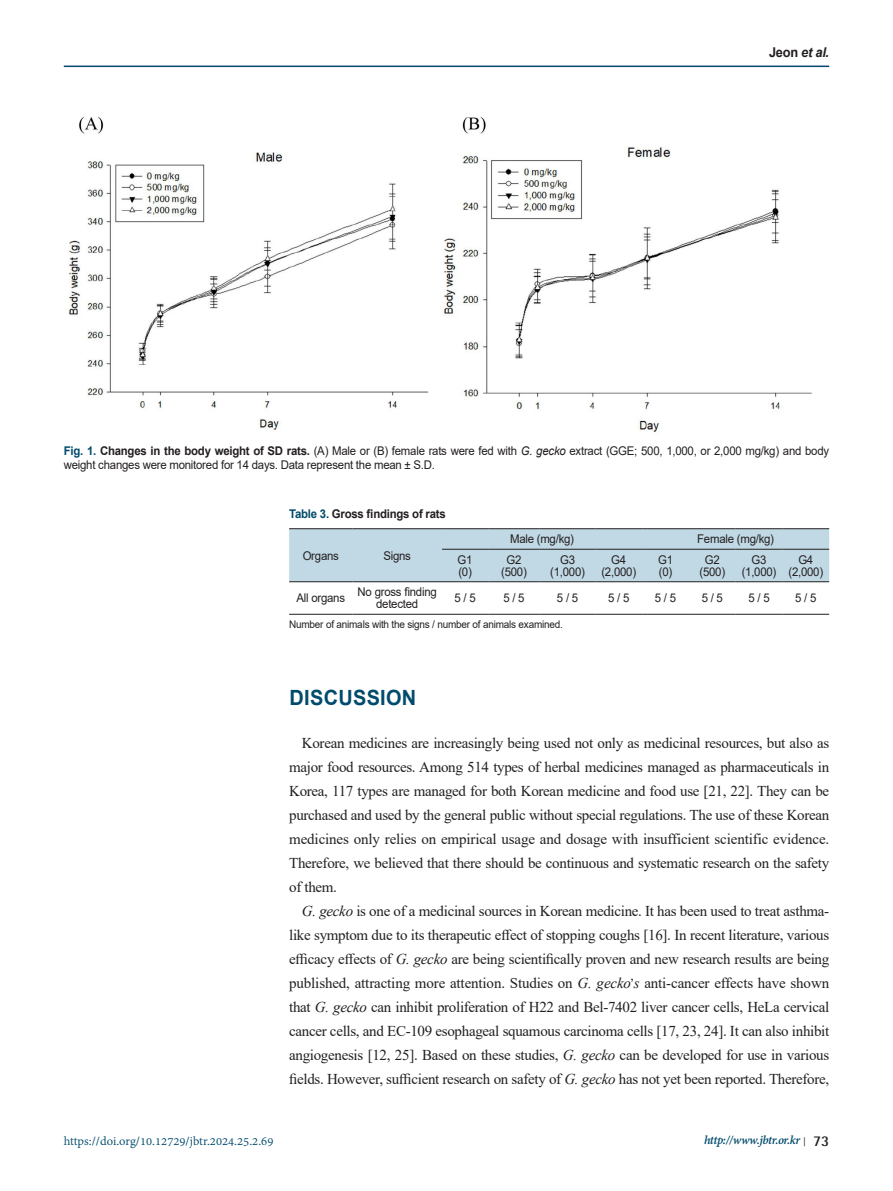
<style>
.page{position:relative;width:893px;height:1191px;background:#fff}
.page>*{position:absolute;margin:0;border:0;box-sizing:border-box;transform-origin:0 0}
.t1{font:700 21px "Arial";letter-spacing:.015em;color:#004b6c;scale:.95 1}
.t2{font:15px/24px "Times New Roman";letter-spacing:-.02em;color:#231f20;text-align:justify}
.t3{font:13.5px "Adobe Devanagari";color:#004b6c}
.t4{font:italic 700 13.5px "Adobe Devanagari";letter-spacing:-.03em;color:#004b6c}
.t5{font:italic 700 13.5px "Arial";color:#231f20;scale:.95 1}
.t6{font:12px/12px "Arial";letter-spacing:-.02em;color:#231f20;text-align:center;scale:.95 1}
.t7{font:700 12px "Arial";letter-spacing:-.02em;color:#231f20;scale:.95 1}
.t8{font:10.5px "Arial";letter-spacing:-.02em;color:#231f20;scale:.95 1}
.s1{font-style:normal}
.s2{font-weight:700;color:#004b6c}
.s3{font-weight:700}
.s4{font-style:italic}
.s5{color:#004b6c}
.s6{font-family:"Ko Pub World Batang";font-weight:300}
.s7{font-family:"Shonar Bangla";font-style:normal;font-size:12px;color:#231f20}
.s8{font-family:"Rotis Semi Sans Std";font-style:normal;font-size:15px;color:#231f20}
</style>
<div class="page">
<hr style="left:64px;top:66px;width:765px;height:1px;background:#004b6c">
<img style="left:69px;top:117px;width:743px;height:316px">
<div style="left:289px;top:529px;width:540px;height:52px;background:#c1d9e5"></div>
<hr style="left:289px;top:614px;width:63px;height:1px;background:#231f20">
<hr style="left:352px;top:614px;width:90px;height:1px;background:#231f20">
<hr style="left:442px;top:614px;width:46px;height:1px;background:#231f20">
<hr style="left:488px;top:614px;width:52px;height:1px;background:#231f20">
<hr style="left:540px;top:614px;width:55px;height:1px;background:#231f20">
<hr style="left:595px;top:614px;width:47px;height:1px;background:#231f20">
<hr style="left:642px;top:614px;width:47px;height:1px;background:#231f20">
<hr style="left:689px;top:614px;width:47px;height:1px;background:#231f20">
<hr style="left:736px;top:614px;width:46px;height:1px;background:#231f20">
<hr style="left:782px;top:614px;width:47px;height:1px;background:#231f20">
<hr style="left:289px;top:581px;width:63px;height:1px;background:#231f20">
<hr style="left:352px;top:581px;width:90px;height:1px;background:#231f20">
<hr style="left:442px;top:549px;width:46px;height:1px;background:#231f20">
<hr style="left:488px;top:549px;width:52px;height:1px;background:#231f20">
<hr style="left:540px;top:549px;width:55px;height:1px;background:#231f20">
<hr style="left:595px;top:549px;width:47px;height:1px;background:#231f20">
<hr style="left:642px;top:549px;width:47px;height:1px;background:#231f20">
<hr style="left:689px;top:549px;width:47px;height:1px;background:#231f20">
<hr style="left:736px;top:549px;width:46px;height:1px;background:#231f20">
<hr style="left:782px;top:549px;width:47px;height:1px;background:#231f20">
<hr style="left:442px;top:581px;width:46px;height:1px;background:#231f20">
<hr style="left:488px;top:581px;width:52px;height:1px;background:#231f20">
<hr style="left:540px;top:581px;width:55px;height:1px;background:#231f20">
<hr style="left:595px;top:581px;width:47px;height:1px;background:#231f20">
<hr style="left:642px;top:581px;width:47px;height:1px;background:#231f20">
<hr style="left:689px;top:581px;width:47px;height:1px;background:#231f20">
<hr style="left:736px;top:581px;width:46px;height:1px;background:#231f20">
<hr style="left:782px;top:581px;width:47px;height:1px;background:#231f20">
<hr style="left:289px;top:528px;width:63px;height:1px;background:#231f20">
<hr style="left:352px;top:528px;width:90px;height:1px;background:#231f20">
<hr style="left:442px;top:528px;width:46px;height:1px;background:#231f20">
<hr style="left:488px;top:528px;width:52px;height:1px;background:#231f20">
<hr style="left:540px;top:528px;width:55px;height:1px;background:#231f20">
<hr style="left:595px;top:528px;width:47px;height:1px;background:#231f20">
<hr style="left:642px;top:528px;width:47px;height:1px;background:#231f20">
<hr style="left:689px;top:528px;width:47px;height:1px;background:#231f20">
<hr style="left:736px;top:528px;width:46px;height:1px;background:#231f20">
<hr style="left:782px;top:528px;width:47px;height:1px;background:#231f20">
<p class="t5" style="left:769px;top:43px;width:65px"><span class="s1">Jeon</span> et al.</p>
<p class="t6" style="left:64px;top:443px;width:807px;line-height:14.4px;text-align:left"><span class="s2">Fig. 1.</span> <span class="s3">Changes in the body weight of SD rats.</span> (A) Male or (B) female rats were fed with <span class="s4">G. gecko</span> extract (GGE; 500, 1,000, or 2,000 mg/kg) and body weight changes were monitored for 14 days. Data represent the mean ± S.D.</p>
<p class="t7" style="left:289px;top:505px;width:166px"><span class="s5">Table 3.</span> Gross findings of rats</p>
<p class="t6" style="left:303px;top:549px;width:40px">Organs</p>
<p class="t6" style="left:383px;top:549px;width:31px">Signs</p>
<p class="t6" style="left:510px;top:533px;width:69px">Male (mg/kg)</p>
<p class="t6" style="left:697px;top:533px;width:82px">Female (mg/kg)</p>
<p class="t6" style="left:458px;top:553px;width:17px;text-align:left">G1 (0)</p>
<p class="t6" style="left:501px;top:553px;width:29px">G2 (500)</p>
<p class="t6" style="left:550px;top:553px;width:38px">G3 (1,000)</p>
<p class="t6" style="left:601px;top:553px;width:38px">G4 (2,000)</p>
<p class="t6" style="left:658px;top:553px;width:17px;text-align:left">G1 (0)</p>
<p class="t6" style="left:699px;top:553px;width:29px">G2 (500)</p>
<p class="t6" style="left:742px;top:553px;width:38px">G3 (1,000)</p>
<p class="t6" style="left:788px;top:553px;width:38px">G4 (2,000)</p>
<p class="t6" style="left:296px;top:592px;width:53px">All organs</p>
<p class="t6" style="left:358px;top:586px;width:85px">No gross finding detected</p>
<p class="t6" style="left:454px;top:592px;width:24px">5 / 5</p>
<p class="t6" style="left:503px;top:592px;width:24px">5 / 5</p>
<p class="t6" style="left:557px;top:592px;width:24px">5 / 5</p>
<p class="t6" style="left:608px;top:592px;width:24px">5 / 5</p>
<p class="t6" style="left:655px;top:592px;width:24px">5 / 5</p>
<p class="t6" style="left:702px;top:592px;width:24px">5 / 5</p>
<p class="t6" style="left:748px;top:592px;width:24px">5 / 5</p>
<p class="t6" style="left:795px;top:592px;width:24px">5 / 5</p>
<p class="t8" style="left:289px;top:617px;width:290px">Number of animals with the signs / number of animals examined.</p>
<h1 class="t1" style="left:289px;top:683px;width:135px">DISCUSSION</h1>
<p class="t2" style="left:289px;top:730px;width:542px;text-indent:13px">Korean medicines are increasingly being used not only as medicinal resources, but also as major food resources. Among 514 types of herbal medicines managed as pharmaceuticals in Korea, 117 types are managed for both Korean medicine and food use [21, 22]. They can be purchased and used by the general public without special regulations. The use of these Korean medicines only relies on empirical usage and dosage with insufficient scientific evidence.<br>Therefore, we believed that there should be continuous and systematic research on the safety of them.</p>
<p class="t2" style="left:289px;top:898px;width:542px;text-indent:13px"><span class="s4">G. gecko</span> is one of a medicinal sources in Korean medicine. It has been used to treat asthma&shy;like symptom due to its therapeutic effect of stopping coughs [16]. In recent literature, various efficacy effects of <span class="s4">G. gecko</span> are being scientifically proven and new research results are being published, attracting more attention. Studies on <span class="s4">G. gecko</span><span class="s6">׳</span><span class="s4">s</span> anti-cancer effects have shown that <span class="s4">G. gecko</span> can inhibit proliferation of H22 and Bel-7402 liver cancer cells, HeLa cervical cancer cells, and EC-109 esophageal squamous carcinoma cells [17, 23, 24]. It can also inhibit angiogenesis [12, 25]. Based on these studies, <span class="s4">G. gecko</span> can be developed for use in various fields. However, sufficient research on safety of <span class="s4">G. gecko</span> has not yet been reported. Therefore,</p>
<p class="t3" style="left:64px;top:1133px;width:211px">https://doi.org/10.12729/jbtr.2024.25.2.69</p>
<p class="t4" style="left:704px;top:1132px;width:127px">http://www.jbtr.or.kr <span class="s7">|</span> <span class="s8">73</span></p>
</div>
